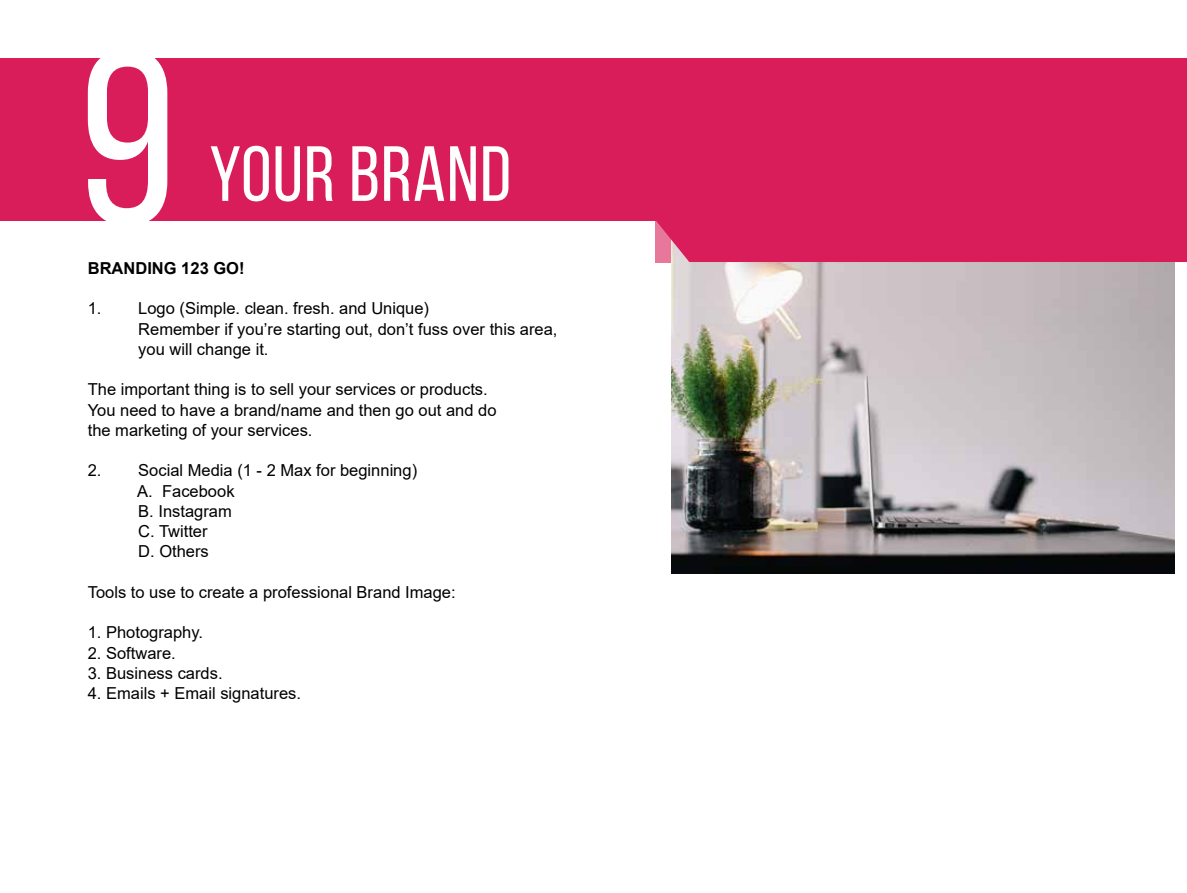
<style>
.page{position:relative;width:1187px;height:893px;background:#fff}
.page>*{position:absolute;margin:0;border:0;box-sizing:border-box;transform-origin:0 0}
.t1{font:247.5px "Bebas Neue";color:#fff}
.t2{font:78px "Bebas Neue";letter-spacing:.015em;color:#fff}
.t3{font:16.5px/20.2px "Arial";color:#000}
.t4{font:700 16.5px "Arial";color:#000}
</style>
<div class="page">
<div style="left:0;top:58px;width:1186px;height:162px;background:#d91d5b"></div>
<img style="left:671px;top:262px;width:502px;height:311px">
<div style="left:655px;top:220px;width:531px;height:42px;background:#d91d5b"></div>
<h1 class="t1" style="left:80px;top:4px;width:98px">9</h1>
<h2 class="t2" style="left:209px;top:132px;width:303px">YOUR BRAND</h2>
<p class="t4" style="left:88px;top:256px;width:158px">BRANDING 123 GO!</p>
<p class="t3" style="left:138px;top:298px;width:421px;text-indent:-50px">1. Logo (Simple. clean. fresh. and Unique)<br>Remember if you’re starting out, don’t fuss over this area, you will change it.</p>
<p class="t3" style="left:88px;top:379px;width:410px">The important thing is to sell your services or products.<br>You need to have a brand/name and then go out and do the marketing of your services.</p>
<p class="t3" style="left:137px;top:460px;width:281px;text-indent:-50px">2. Social Media (1 - 2 Max for beginning)<br>A. Facebook<br>B. Instagram<br>C. Twitter<br>D. Others</p>
<p class="t3" style="left:88px;top:582px;width:369px">Tools to use to create a professional Brand Image:</p>
<p class="t3" style="left:88px;top:622px;width:117px">1. Photography.</p>
<p class="t3" style="left:88px;top:643px;width:90px">2. Software.</p>
<p class="t3" style="left:88px;top:663px;width:136px">3. Business cards.</p>
<p class="t3" style="left:88px;top:683px;width:215px">4. Emails + Email signatures.</p>
</div>
